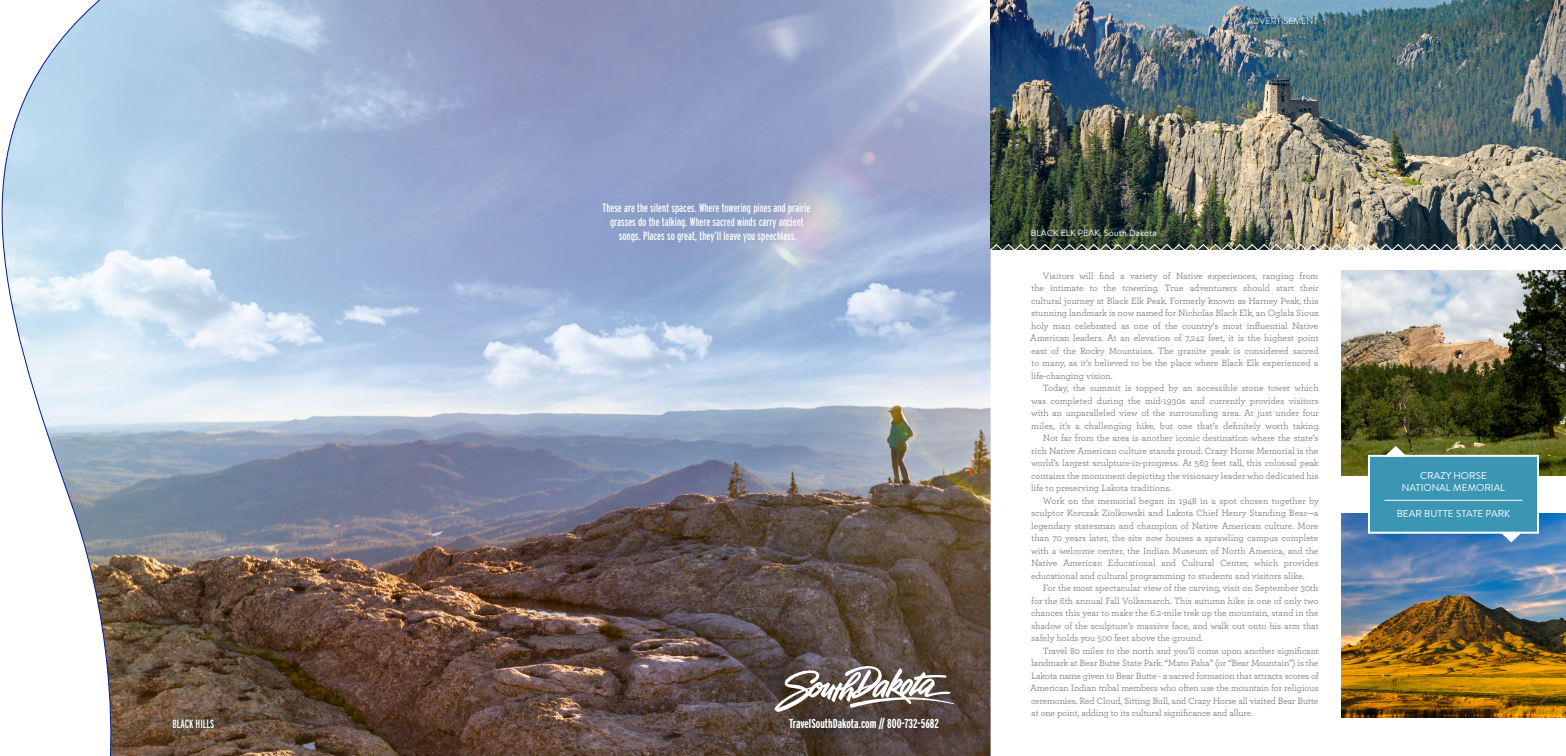
<style>
.page{position:relative;width:1566px;height:756px;background:#fff}
.page>*{position:absolute;margin:0;border:0;box-sizing:border-box;transform-origin:0 0}
.t1{font:700 extra-condensed 13px "Interstate";color:#fff}
.t2{font:extra-condensed 12px/14.4px "Interstate";color:#fff;text-align:center}
.t3{font:10px/12px "Brandon Text";color:#fff;text-align:center}
.t4{font:9.5px/12.5px "Archer Pro";color:#6c6d70;text-align:justify}
.t5{font:9px "Brandon Text";color:#fff}
</style>
<div class="page">
<img style="left:1px;top:0;width:1565px;height:756px">
<p class="t2" style="left:172px;top:717px;width:43px">BLACK HILLS</p>
<p class="t2" style="left:603px;top:200px;width:209px">These are the silent spaces. Where towering pines and prairie grasses do the talking. Where sacred winds carry ancient songs. Places so great, they’ll leave you speechless.</p>
<p class="t1" style="left:789px;top:716px;width:151px">TravelSouthDakota.com // 800-732-5682</p>
<p class="t5" style="left:1247px;top:15px;width:72px">ADVERTISEMENT</p>
<p class="t5" style="left:1031px;top:227px;width:127px">BLACK ELK PEAK, South Dakota</p>
<p class="t4" style="left:1030px;top:269px;width:290px;text-indent:13px">Visitors will find a variety of Native experiences, ranging from the intimate to the towering. True adventurers should start their cultural journey at Black Elk Peak. Formerly known as Harney Peak, this stunning landmark is now named for Nicholas Black Elk, an Oglala Sioux holy man celebrated as one of the country’s most influential Native American leaders. At an elevation of 7,242 feet, it is the highest point east of the Rocky Mountains. The granite peak is considered sacred to many, as it’s believed to be the place where Black Elk experienced a life-changing vision.</p>
<p class="t4" style="left:1043px;top:381px;width:277px">Today, the summit is topped by an accessible stone tower which</p>
<p class="t4" style="left:1031px;top:394px;width:289px">was completed during the mid-1930s and currently provides visitors</p>
<p class="t4" style="left:1031px;top:406px;width:289px">with an unparalleled view of the surrounding area. At just under four</p>
<p class="t4" style="left:1031px;top:419px;width:290px">miles, it’s a challenging hike, but one that’s definitely worth taking.</p>
<p class="t4" style="left:1043px;top:431px;width:277px">Not far from the area is another iconic destination where the state’s</p>
<p class="t4" style="left:1031px;top:444px;width:289px">rich Native American culture stands proud. Crazy Horse Memorial is the</p>
<p class="t4" style="left:1031px;top:456px;width:289px">world’s largest sculpture-in-progress. At 563 feet tall, this colossal peak</p>
<p class="t4" style="left:1031px;top:469px;width:289px">contains the monument depicting the visionary leader who dedicated his</p>
<p class="t4" style="left:1031px;top:481px;width:141px">life to preserving Lakota traditions.</p>
<p class="t4" style="left:1031px;top:494px;width:289px;text-indent:12px">Work on the memorial began in 1948 in a spot chosen together by sculptor Korczak Ziolkowski and Lakota Chief Henry Standing Bear—a legendary statesman and champion of Native American culture. More than 70 years later, the site now houses a sprawling campus complete with a welcome center, the Indian Museum of North America, and the Native American Educational and Cultural Center, which provides educational and cultural programming to students and visitors alike.</p>
<p class="t4" style="left:1031px;top:581px;width:289px;text-indent:12px">For the most spectacular view of the carving, visit on September 30th for the 6th annual Fall Volksmarch. This autumn hike is one of only two chances this year to make the 6.2-mile trek up the mountain, stand in the shadow of the sculpture’s massive face, and walk out onto his arm that safely holds you 500 feet above the ground.</p>
<p class="t4" style="left:1030px;top:644px;width:290px;text-indent:13px">Travel 80 miles to the north and you’ll come upon another significant landmark at Bear Butte State Park. “Mato Paha” (or “Bear Mountain”) is the Lakota name given to Bear Butte - a sacred formation that attracts scores of American Indian tribal members who often use the mountain for religious ceremonies. Red Cloud, Sitting Bull, and Crazy Horse all visited Bear Butte at one point, adding to its cultural significance and allure.</p>
<p class="t3" style="left:1402px;top:469px;width:105px">CRAZY HORSE<br>NATIONAL MEMORIAL</p>
<p class="t3" style="left:1397px;top:507px;width:115px">BEAR BUTTE STATE PARK</p>
</div>
